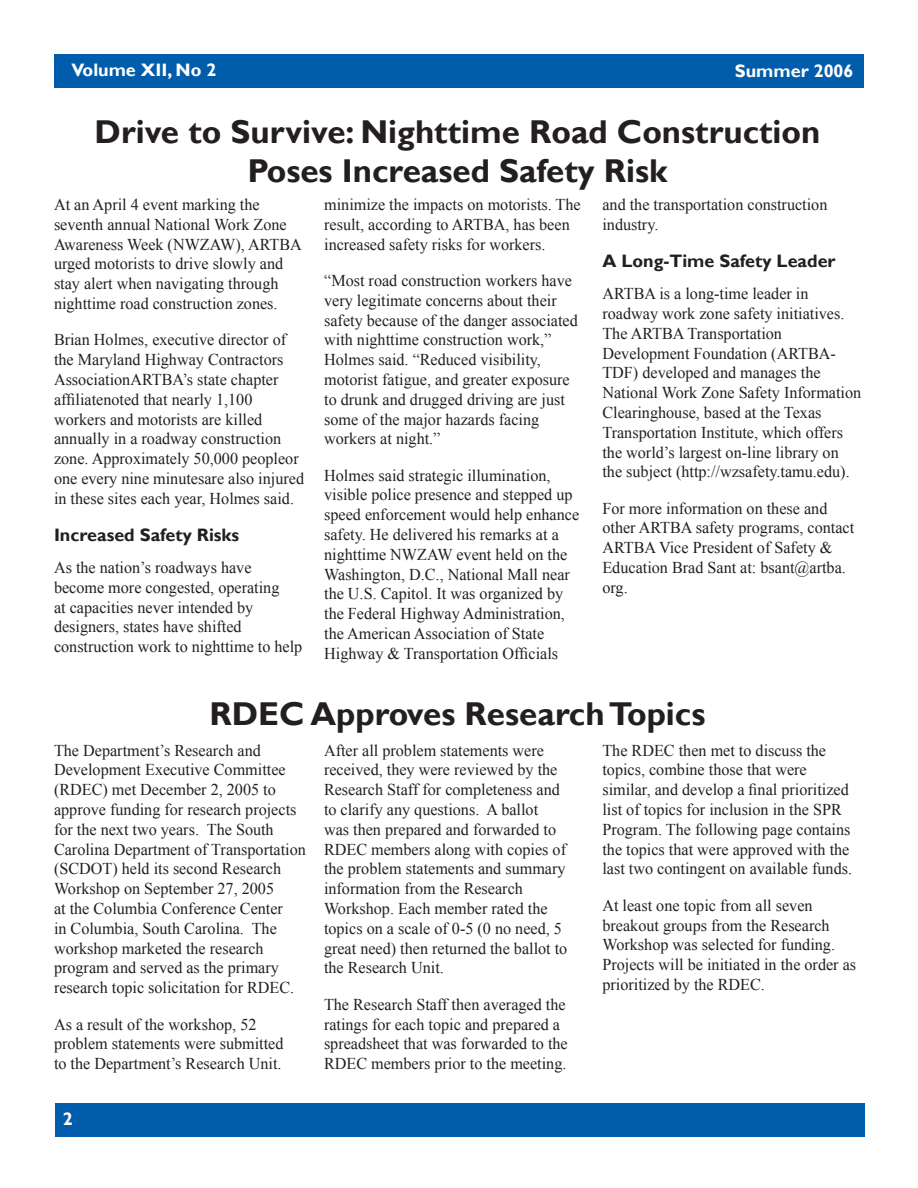
<style>
.page{position:relative;width:918px;height:1188px;background:#fff}
.page>*{position:absolute;margin:0;border:0;box-sizing:border-box;transform-origin:0 0}
.t1{font:700 33px/39.6px "Gill Sans";color:#231f20;text-align:center}
.t2{font:700 18px "Gill Sans";color:#231f20}
.t3{font:700 18px "Gill Sans";color:#fff}
.t4{font:16.5px/19.8px "Times New Roman";color:#231f20}
</style>
<div class="page">
<div style="left:54px;top:54px;width:810px;height:34px;background:#015dab"></div>
<div style="left:55px;top:1104px;width:810px;height:33px;background:#015dab"></div>
<p class="t3" style="left:72px;top:59px;width:146px">Volume XII, No 2</p>
<p class="t3" style="left:735px;top:60px;width:120px">Summer 2006</p>
<h1 class="t1" style="left:95px;top:113px;width:727px">Drive to Survive: Nighttime Road Construction<br>Poses Increased Safety Risk</h1>
<p class="t4" style="left:324px;top:194px;width:258px">minimize the impacts on motorists. The result, according to ARTBA, has been increased safety risks for workers.</p>
<p class="t4" style="left:324px;top:270px;width:255px">“Most road construction workers have very legitimate concerns about their safety because of the danger associated with nighttime construction work,” Holmes said. “Reduced visibility, motorist fatigue, and greater exposure to drunk and drugged driving are just some of the major hazards facing workers at night.”</p>
<p class="t4" style="left:324px;top:465px;width:257px">Holmes said strategic illumination, visible police presence and stepped up speed enforcement would help enhance safety. He delivered his remarks at a nighttime NWZAW event held on the Washington, D.C., National Mall near the U.S. Capitol. It was organized by the Federal Highway Administration, the American Association of State Highway &amp; Transportation Officials</p>
<p class="t4" style="left:54px;top:194px;width:249px">At an April 4 event marking the seventh annual National Work Zone Awareness Week (NWZAW), ARTBA urged motorists to drive slowly and stay alert when navigating through nighttime road construction zones.</p>
<p class="t4" style="left:54px;top:330px;width:252px">Brian Holmes, executive director of the Maryland Highway Contractors Association-ARTBA’s state chapter affiliate-noted that nearly 1,100 workers and motorists are killed annually in a roadway construction zone. Approximately 50,000 people-or one every nine minutes- are also injured in these sites each year, Holmes said.</p>
<p class="t2" style="left:54px;top:524px;width:187px">Increased Safety Risks</p>
<p class="t4" style="left:54px;top:557px;width:250px">As the nation’s roadways have become more congested, operating<br>at capacities never intended by designers, states have shifted construction work to nighttime to help</p>
<p class="t4" style="left:602px;top:194px;width:227px">and the transportation construction industry.</p>
<p class="t2" style="left:602px;top:250px;width:235px">A Long-Time Safety Leader</p>
<p class="t4" style="left:602px;top:284px;width:260px">ARTBA is a long-time leader in roadway work zone safety initiatives.<br>The ARTBA Transportation Development Foundation (ARTBA-TDF) developed and manages the National Work Zone Safety Information Clearinghouse, based at the Texas Transportation Institute, which offers the world’s largest on-line library on the subject (http://wzsafety.tamu.edu).</p>
<p class="t4" style="left:602px;top:498px;width:253px">For more information on these and other ARTBA safety programs, contact<br>ARTBA Vice President of Safety &amp;<br>Education Brad Sant at: bsant@artba. org.</p>
<h1 class="t1" style="left:209px;top:695px;width:498px">RDEC Approves Research Topics</h1>
<p class="t4" style="left:324px;top:740px;width:245px">After all problem statements were received, they were reviewed by the Research Staff for completeness and to clarify any questions. A ballot was then prepared and forwarded to RDEC members along with copies of the problem statements and summary information from the Research Workshop. Each member rated the topics on a scale of 0-5 (0 no need, 5 great need) then returned the ballot to the Research Unit.</p>
<p class="t4" style="left:324px;top:994px;width:245px">The Research Staff then averaged the ratings for each topic and prepared a spreadsheet that was forwarded to the RDEC members prior to the meeting.</p>
<p class="t4" style="left:54px;top:740px;width:253px">The Department’s Research and Development Executive Committee (RDEC) met December 2, 2005 to approve funding for research projects for the next two years. The South Carolina Department of Transportation (SCDOT) held its second Research Workshop on September 27, 2005<br>at the Columbia Conference Center<br>in Columbia, South Carolina. The workshop marketed the research program and served as the primary research topic solicitation for RDEC.</p>
<p class="t4" style="left:54px;top:1014px;width:231px">As a result of the workshop, 52 problem statements were submitted to the Department’s Research Unit.</p>
<p class="t4" style="left:602px;top:740px;width:251px">The RDEC then met to discuss the topics, combine those that were similar, and develop a final prioritized list of topics for inclusion in the SPR Program. The following page contains the topics that were approved with the last two contingent on available funds.</p>
<p class="t4" style="left:602px;top:895px;width:255px">At least one topic from all seven breakout groups from the Research Workshop was selected for funding.<br>Projects will be initiated in the order as prioritized by the RDEC.</p>
<p class="t3" style="left:63px;top:1109px;width:11px">2</p>
</div>
